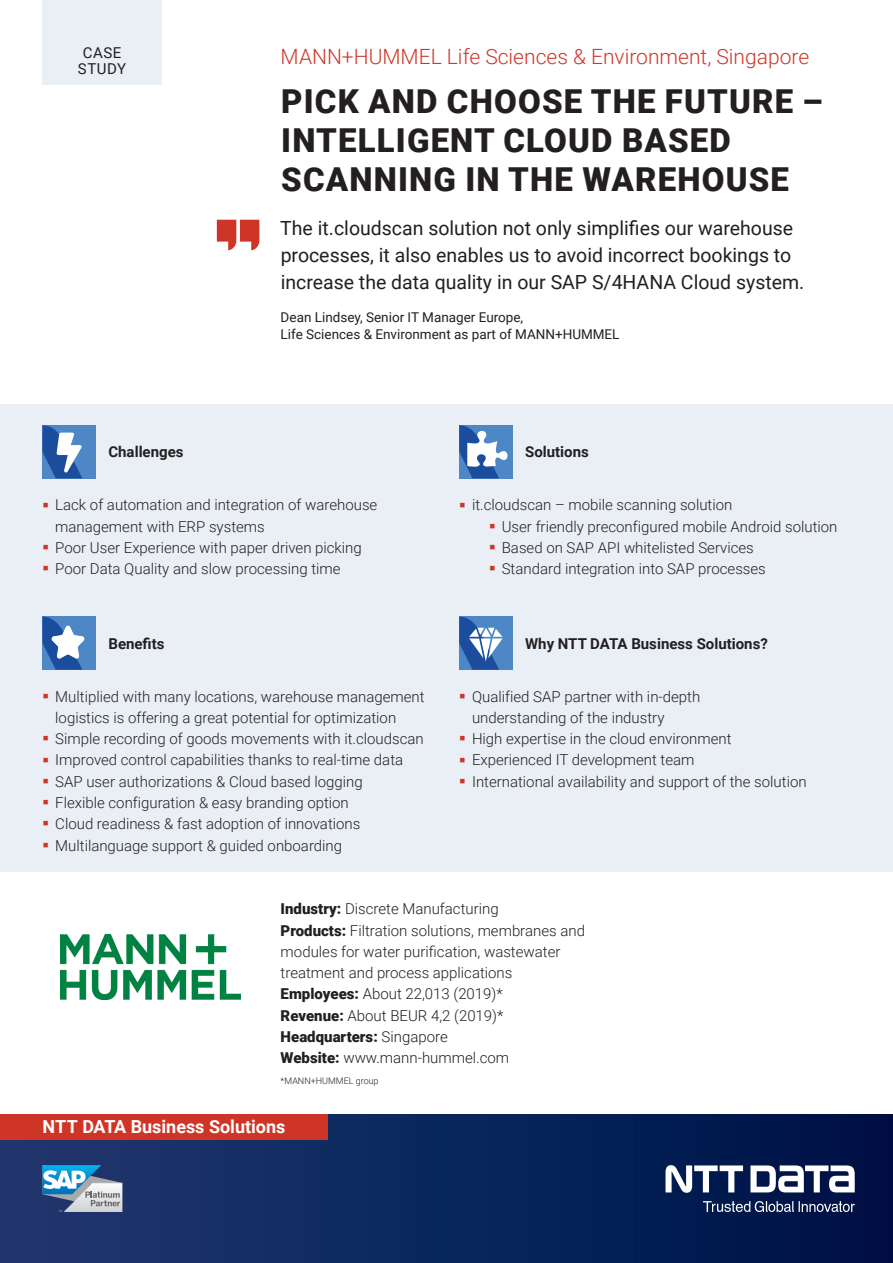
<style>
.page{position:relative;width:893px;height:1263px;background:#fff}
.page>*{position:absolute;margin:0;border:0;box-sizing:border-box;transform-origin:0 0}
.t1{font:900 34.95px "Roboto";color:#cf3527;scale:.43 1}
.t2{font:900 33px/39px "Roboto";letter-spacing:.035em;color:#231f20}
.t3{font:300 21px "Roboto";color:#cf3527}
.t4{font:19.5px/27px "Roboto";color:#231f20}
.t5{font:700 18px "Roboto";color:#fff}
.t6{font:300 15px/21.3px "Roboto";color:#231f20}
.t7{font:700 15px "Roboto";color:#231f20}
.t8{font:15px/16.5px "Roboto";letter-spacing:.035em;color:#231f20;text-align:center}
.t9{font:13.5px/16.5px "Roboto";color:#231f20}
.t10{font:300 9px "Roboto";color:#231f20}
.s1{font-weight:900}
</style>
<div class="page">
<div style="left:0;top:1114px;width:893px;height:149px;background:linear-gradient(to right,#1f3970,#001246)"></div>
<svg style="left:43px;top:1165px;width:79px;height:47px"></svg>
<div style="left:0;top:1114px;width:327px;height:26px;background:#cf3527"></div>
<svg style="left:750px;top:1165px;width:105px;height:27px"></svg>
<svg style="left:665px;top:1165px;width:78px;height:28px"></svg>
<svg style="left:703px;top:1201px;width:152px;height:11px"></svg>
<div style="left:43px;top:0;width:119px;height:85px;background:#eaeff6"></div>
<img style="left:61px;top:934px;width:179px;height:65px">
<div style="left:0;top:404px;width:893px;height:468px;background:#eaeff6"></div>
<div style="left:43px;top:425px;width:53px;height:53px;background:#4d87c6"></div>
<svg style="left:43px;top:425px;width:39px;height:53px"></svg>
<div style="left:459px;top:425px;width:53px;height:53px;background:#4d87c6"></div>
<svg style="left:459px;top:425px;width:48px;height:53px"></svg>
<div style="left:43px;top:617px;width:53px;height:53px;background:#4d87c6"></div>
<svg style="left:43px;top:617px;width:42px;height:53px"></svg>
<div style="left:459px;top:617px;width:53px;height:53px;background:#4d87c6"></div>
<svg style="left:459px;top:617px;width:44px;height:53px"></svg>
<svg style="left:217px;top:220px;width:42px;height:30px"></svg>
<p class="t8" style="left:78px;top:44px;width:50px">CASE<br>STUDY</p>
<h3 class="t3" style="left:281px;top:41px;width:530px">MANN+HUMMEL Life Sciences &amp; Environment, Singapore</h3>
<h2 class="t2" style="left:281px;top:81px;width:543px">PICK AND CHOOSE THE FUTURE –<br>INTELLIGENT CLOUD BASED<br>SCANNING IN THE WAREHOUSE</h2>
<h3 class="t4" style="left:280px;top:214px;width:526px">The it.cloudscan solution not only simplifies our warehouse processes, it also enables us to avoid incorrect bookings to increase the data quality in our SAP S/4HANA Cloud system.</h3>
<p class="t9" style="left:281px;top:309px;width:340px">Dean Lindsey, Senior IT Manager Europe,<br>Life Sciences &amp; Environment as part of MANN+HUMMEL</p>
<p class="t7" style="left:108px;top:442px;width:77px">Challenges</p>
<p class="t7" style="left:525px;top:441px;width:65px">Solutions</p>
<h1 class="t1" style="left:43px;top:479px;width:17px">-</h1>
<p class="t6" style="left:55px;top:494px;width:324px">Lack of automation and integration of warehouse management with ERP systems</p>
<h1 class="t1" style="left:43px;top:521px;width:17px">-</h1>
<p class="t6" style="left:55px;top:536px;width:308px">Poor User Experience with paper driven picking</p>
<h1 class="t1" style="left:43px;top:542px;width:17px">-</h1>
<p class="t6" style="left:55px;top:557px;width:287px">Poor Data Quality and slow processing time</p>
<h1 class="t1" style="left:459px;top:479px;width:17px">-</h1>
<p class="t6" style="left:472px;top:494px;width:262px">it.cloudscan – mobile scanning solution</p>
<h1 class="t1" style="left:489px;top:500px;width:17px">-</h1>
<p class="t6" style="left:502px;top:515px;width:337px">User friendly preconfigured mobile Android solution</p>
<h1 class="t1" style="left:489px;top:521px;width:17px">-</h1>
<p class="t6" style="left:502px;top:536px;width:254px">Based on SAP API whitelisted Services</p>
<h1 class="t1" style="left:489px;top:542px;width:17px">-</h1>
<p class="t6" style="left:502px;top:557px;width:266px">Standard integration into SAP processes</p>
<p class="t7" style="left:108px;top:633px;width:58px">Benefits</p>
<p class="t7" style="left:525px;top:633px;width:244px">Why NTT DATA Business Solutions?</p>
<h1 class="t1" style="left:43px;top:670px;width:17px">-</h1>
<p class="t6" style="left:55px;top:685px;width:371px">Multiplied with many locations, warehouse management logistics is offering a great potential for optimization</p>
<h1 class="t1" style="left:43px;top:712px;width:17px">-</h1>
<p class="t6" style="left:55px;top:728px;width:370px">Simple recording of goods movements with it.cloudscan</p>
<h1 class="t1" style="left:43px;top:734px;width:17px">-</h1>
<p class="t6" style="left:55px;top:749px;width:349px">Improved control capabilities thanks to real-time data</p>
<h1 class="t1" style="left:43px;top:755px;width:17px">-</h1>
<p class="t6" style="left:55px;top:770px;width:309px">SAP user authorizations &amp; Cloud based logging</p>
<h1 class="t1" style="left:43px;top:776px;width:17px">-</h1>
<p class="t6" style="left:55px;top:791px;width:295px">Flexible configuration &amp; easy branding option</p>
<h1 class="t1" style="left:43px;top:797px;width:17px">-</h1>
<p class="t6" style="left:55px;top:813px;width:307px">Cloud readiness &amp; fast adoption of innovations</p>
<h1 class="t1" style="left:43px;top:819px;width:17px">-</h1>
<p class="t6" style="left:55px;top:834px;width:288px">Multilanguage support &amp; guided onboarding</p>
<h1 class="t1" style="left:459px;top:670px;width:17px">-</h1>
<p class="t6" style="left:472px;top:685px;width:230px">Qualified SAP partner with in-depth understanding of the industry</p>
<h1 class="t1" style="left:459px;top:712px;width:17px">-</h1>
<p class="t6" style="left:472px;top:728px;width:261px">High expertise in the cloud environment</p>
<h1 class="t1" style="left:459px;top:734px;width:17px">-</h1>
<p class="t6" style="left:472px;top:749px;width:224px">Experienced IT development team</p>
<h1 class="t1" style="left:459px;top:755px;width:17px">-</h1>
<p class="t6" style="left:472px;top:770px;width:336px">International availability and support of the solution</p>
<p class="t6" style="left:281px;top:898px;width:306px"><span class="s1">Industry:</span> Discrete Manufacturing<br><span class="s1">Products:</span> Filtration solutions, membranes and modules for water purification, wastewater treatment and process applications <span class="s1">Employees:</span> About 22,013 (2019)*<br><span class="s1">Revenue:</span> About BEUR 4,2 (2019)* <span class="s1">Headquarters:</span> Singapore<br><span class="s1">Website:</span> www.mann-hummel.com</p>
<p class="t10" style="left:281px;top:1075px;width:99px">*MANN+HUMMEL group</p>
<p class="t5" style="left:43px;top:1114px;width:244px">NTT DATA Business Solutions</p>
</div>
